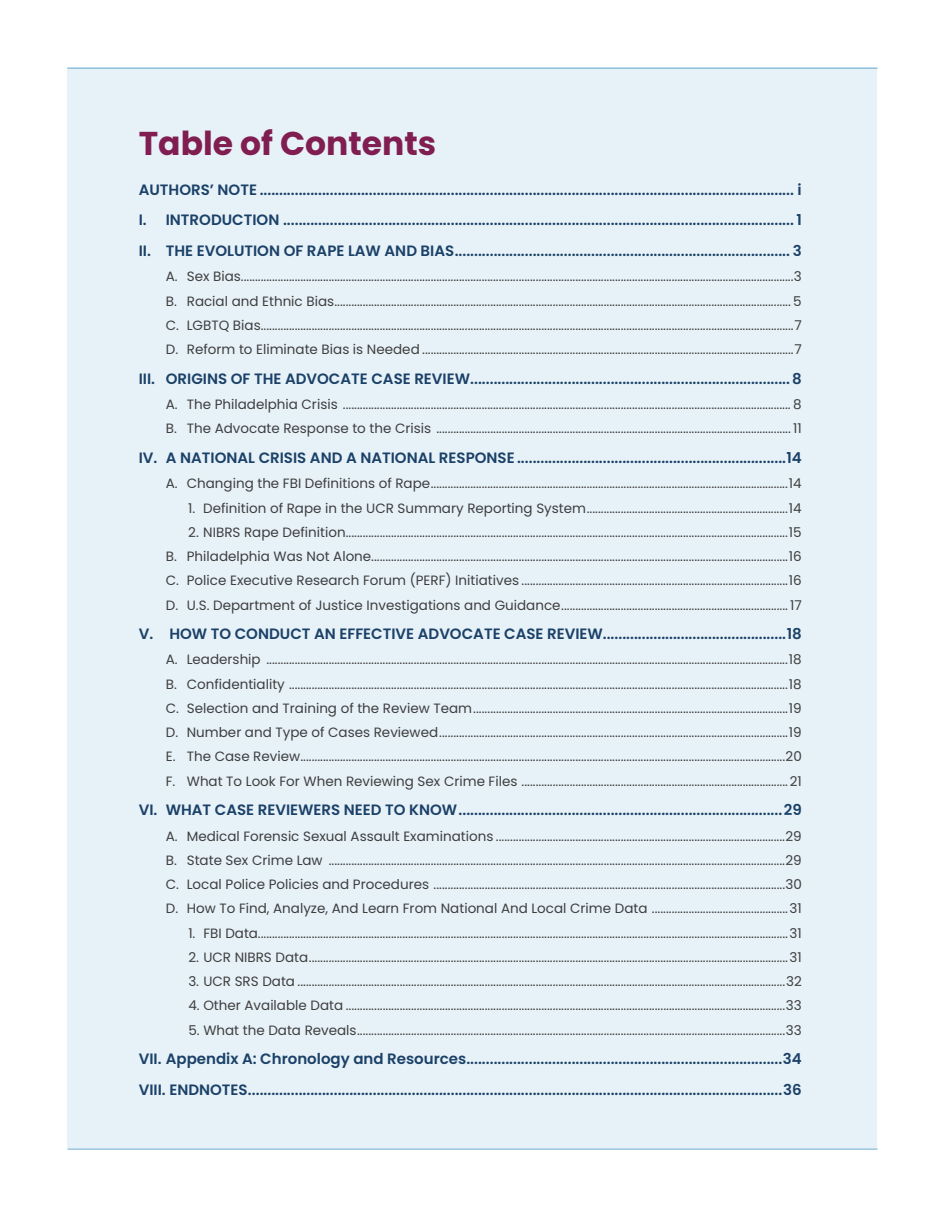
<style>
.page{position:relative;width:945px;height:1215px;background:#fff}
.page>*{position:absolute;margin:0;border:0;box-sizing:border-box;transform-origin:0 0}
.t1{font:700 33px "Poppins";color:#801e51}
.t2{font:600 15px/30.8px "Poppins";color:#1b4168;text-align:justify}
.t3{font:13.5px/24.3px "Poppins";color:#3e3e3f;text-align:justify}
</style>
<div class="page">
<div style="left:68px;top:68px;width:810px;height:1080px;background:#e7f2f8"></div>
<hr style="left:68px;top:1148px;width:810px;height:2px;background:#93c3dd">
<hr style="left:68px;top:68px;width:810px;height:1px;background:#93c3dd">
<h1 class="t1" style="left:139px;top:124px;width:299px">Table of Contents</h1>
<p class="t2" style="left:139px;top:174px;width:665px">AUTHORS’ NOTE ......................................................................................................................................... i I. INTRODUCTION ................................................................................................................................... 1<br>II. THE EVOLUTION OF RAPE LAW AND BIAS...................................................................................... 3</p>
<p class="t3" style="left:166px;top:265px;width:638px">A. Sex Bias...................................................................................................................................................................................................3<br>B. Racial and Ethnic Bias................................................................................................................................................................. 5<br>C. LGBTQ Bias............................................................................................................................................................................................7<br>D. Reform to Eliminate Bias is Needed ...................................................................................................................................7</p>
<p class="t2" style="left:139px;top:363px;width:665px">III. ORIGINS OF THE ADVOCATE CASE REVIEW..................................................................................8</p>
<p class="t3" style="left:166px;top:392px;width:638px">A. The Philadelphia Crisis .............................................................................................................................................................. 8<br>B. The Advocate Response to the Crisis ............................................................................................................................. 11</p>
<p class="t2" style="left:139px;top:442px;width:664px">IV. A NATIONAL CRISIS AND A NATIONAL RESPONSE .....................................................................14</p>
<p class="t3" style="left:166px;top:471px;width:638px">A. Changing the FBI Definitions of Rape..............................................................................................................................14</p>
<p class="t3" style="left:188px;top:496px;width:615px">1. Definition of Rape in the UCR Summary Reporting System.......................................................................14</p>
<p class="t3" style="left:166px;top:520px;width:638px;text-indent:23px">2. NIBRS Rape Definition............................................................................................................................................................15<br>B. Philadelphia Was Not Alone...................................................................................................................................................16<br>C. Police Executive Research Forum (PERF) Initiatives ..............................................................................................16<br>D. U.S. Department of Justice Investigations and Guidance................................................................................ 17</p>
<p class="t2" style="left:139px;top:619px;width:665px">V. HOW TO CONDUCT AN EFFECTIVE ADVOCATE CASE REVIEW...............................................18</p>
<p class="t3" style="left:166px;top:648px;width:638px">A. Leadership ........................................................................................................................................................................................18<br>B. Confidentiality ................................................................................................................................................................................18<br>C. Selection and Training of the Review Team...............................................................................................................19<br>D. Number and Type of Cases Reviewed...........................................................................................................................19<br>E. The Case Review...........................................................................................................................................................................20<br>F. What To Look For When Reviewing Sex Crime Files ..............................................................................................21</p>
<p class="t2" style="left:139px;top:795px;width:665px">VI. WHAT CASE REVIEWERS NEED TO KNOW...................................................................................29</p>
<p class="t3" style="left:166px;top:824px;width:638px">A. Medical Forensic Sexual Assault Examinations ......................................................................................................29<br>B. State Sex Crime Law .................................................................................................................................................................29<br>C. Local Police Policies and Procedures ............................................................................................................................30<br>D. How To Find, Analyze, And Learn From National And Local Crime Data ................................................31</p>
<p class="t3" style="left:188px;top:921px;width:615px">1. FBI Data...........................................................................................................................................................................................31</p>
<p class="t3" style="left:188px;top:945px;width:615px">2. UCR NIBRS Data.........................................................................................................................................................................31</p>
<p class="t3" style="left:188px;top:969px;width:615px">3. UCR SRS Data ............................................................................................................................................................................32</p>
<p class="t3" style="left:188px;top:994px;width:615px">4. Other Available Data ...........................................................................................................................................................33</p>
<p class="t3" style="left:188px;top:1018px;width:615px">5. What the Data Reveals.......................................................................................................................................................33</p>
<p class="t2" style="left:139px;top:1044px;width:664px">VII. Appendix A: Chronology and Resources.................................................................................34<br>VIII. ENDNOTES.........................................................................................................................................36</p>
</div>
